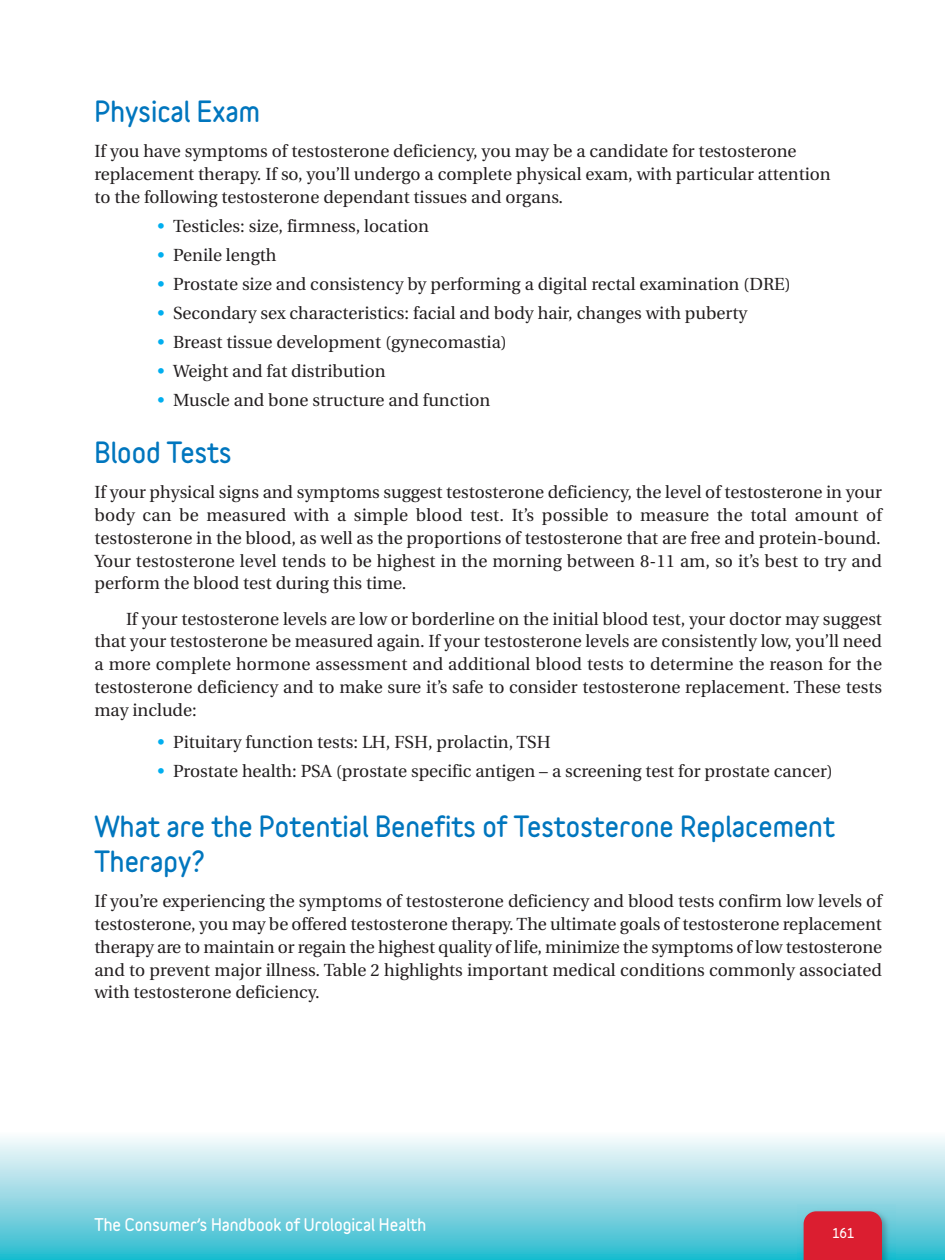
<style>
.page{position:relative;width:945px;height:1260px;background:#fff}
.page>*{position:absolute;margin:0;border:0;box-sizing:border-box;transform-origin:0 0}
.t1{font:900 26.25px/35px "Variable";color:#0076be}
.t2{font:17.5px/22.8px "Utopia";color:#231f20;text-align:justify}
.t3{font:900 15.75px "Variable";color:#fff}
.t4{font:900 12.25px "Variable";color:#fff}
.s1{color:#00aeef}
</style>
<div class="page">
<svg style="left:0;top:1137px;width:945px;height:123px;background:#95d9e4"></svg>
<img style="left:798px;top:1205px;width:98px;height:55px">
<div style="left:804px;top:1211px;width:78px;height:49px;background:#db1e30"></div>
<p class="t1" style="left:94px;top:96px;width:167px">Physical Exam</p>
<p class="t2" style="left:94px;top:142px;width:738px;text-align:left">If you have symptoms of testosterone deficiency, you may be a candidate for testosterone replacement therapy. If so, you’ll undergo a complete physical exam, with particular attention to the following testosterone dependant tissues and organs.</p>
<p class="t2" style="left:157px;top:216px;width:273px"><span class="s1">•</span> Testicles: size, firmness, location</p>
<p class="t2" style="left:157px;top:245px;width:120px"><span class="s1">•</span> Penile length</p>
<p class="t2" style="left:157px;top:274px;width:635px"><span class="s1">•</span> Prostate size and consistency by performing a digital rectal examination (DRE)</p>
<p class="t2" style="left:157px;top:303px;width:591px"><span class="s1">•</span> Secondary sex characteristics: facial and body hair, changes with puberty</p>
<p class="t2" style="left:157px;top:332px;width:351px"><span class="s1">•</span> Breast tissue development (gynecomastia)</p>
<p class="t2" style="left:157px;top:361px;width:230px"><span class="s1">•</span> Weight and fat distribution</p>
<p class="t2" style="left:157px;top:390px;width:334px"><span class="s1">•</span> Muscle and bone structure and function</p>
<p class="t1" style="left:94px;top:437px;width:139px">Blood Tests</p>
<p class="t2" style="left:94px;top:482px;width:789px">If your physical signs and symptoms suggest testosterone deficiency, the level of testosterone in your body can be measured with a simple blood test. It’s possible to measure the total amount of testosterone in the blood, as well as the proportions of testosterone that are free and protein-bound.<br>Your testosterone level tends to be highest in the morning between 8-11 am, so it’s best to try and perform the blood test during this time.</p>
<p class="t2" style="left:94px;top:609px;width:789px;text-indent:32px">If your testosterone levels are low or borderline on the initial blood test, your doctor may suggest that your testosterone be measured again. If your testosterone levels are consistently low, you’ll need a more complete hormone assessment and additional blood tests to determine the reason for the testosterone deficiency and to make sure it’s safe to consider testosterone replacement. These tests may include:</p>
<p class="t2" style="left:157px;top:732px;width:395px"><span class="s1">•</span> Pituitary function tests: LH, FSH, prolactin, TSH</p>
<p class="t2" style="left:157px;top:761px;width:677px"><span class="s1">•</span> Prostate health: PSA (prostate specific antigen – a screening test for prostate cancer)</p>
<p class="t1" style="left:94px;top:811px;width:742px">What are the Potential Benefits of Testosterone Replacement<br>Therapy?</p>
<p class="t2" style="left:94px;top:892px;width:789px">If you’re experiencing the symptoms of testosterone deficiency and blood tests confirm low levels of testosterone, you may be offered testosterone therapy.The ultimate goals of testosterone replacement therapy are to maintain or regain the highest quality of life, minimize the symptoms of low testosterone and to prevent major illness. Table 2 highlights important medical conditions commonly associated with testosterone deficiency.</p>
<p class="t3" style="left:94px;top:1218px;width:333px">The Consumer’s Handbook of Urological Health</p>
<p class="t4" style="left:832px;top:1228px;width:24px">161</p>
</div>
